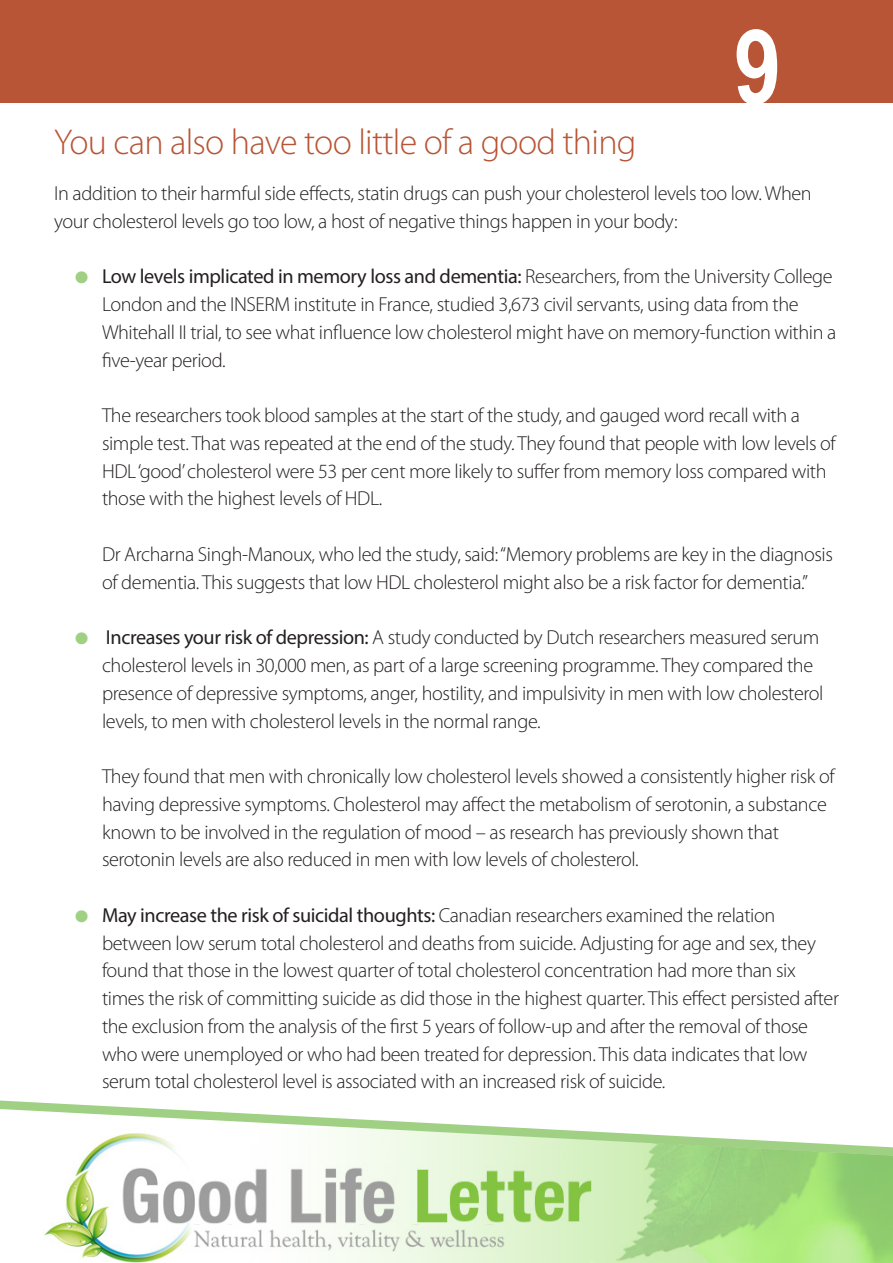
<style>
.page{position:relative;width:893px;height:1263px;background:#fff}
.page>*{position:absolute;margin:0;border:0;box-sizing:border-box;transform-origin:0 0}
.t1{font:700 103.5px "Arial Narrow";color:#fff}
.Header_green_large{font:300 36px "Myriad Pro";letter-spacing:-.02em;color:#b85536}
.Normal_para{font:300 20.25px/27.8px "Myriad Pro";letter-spacing:-.02em;color:#231f20}
.s1{font-weight:400}
</style>
<div class="page">
<img style="left:44px;top:1156px;width:849px;height:107px">
<div style="left:0;top:0;width:893px;height:102px;background:#b85536"></div>
<svg style="left:0;top:1100px;width:893px;height:56px"></svg>
<h1 class="t1" style="left:734px;top:-11px;width:49px">9</h1>
<p class="Header_green_large" style="left:54px;top:123px;width:584px">You can also have too little of a good thing</p>
<p class="Normal_para" style="left:54px;top:180px;width:759px">In addition to their harmful side effects, statin drugs can push your cholesterol levels too low. When your cholesterol levels go too low, a host of negative things happen in your body:</p>
<p class="Normal_para" style="left:102px;top:263px;width:736px"><span class="s1">Low levels implicated in memory loss and dementia:</span> Researchers, from the University College London and the INSERM institute in France, studied 3,673 civil servants, using data from the Whitehall II trial, to see what influence low cholesterol might have on memory-function within a five-year period.</p>
<p class="Normal_para" style="left:102px;top:402px;width:735px">The researchers took blood samples at the start of the study, and gauged word recall with a simple test. That was repeated at the end of the study. They found that people with low levels of HDL ‘good’ cholesterol were 53 per cent more likely to suffer from memory loss compared with those with the highest levels of HDL.</p>
<p class="Normal_para" style="left:102px;top:541px;width:732px">Dr Archarna Singh-Manoux, who led the study, said: “Memory problems are key in the diagnosis of dementia. This suggests that low HDL cholesterol might also be a risk factor for dementia.”</p>
<p class="Normal_para" style="left:102px;top:624px;width:723px"><span class="s1">Increases your risk of depression:</span> A study conducted by Dutch researchers measured serum cholesterol levels in 30,000 men, as part of a large screening programme. They compared the presence of depressive symptoms, anger, hostility, and impulsivity in men with low cholesterol levels, to men with cholesterol levels in the normal range.</p>
<p class="Normal_para" style="left:102px;top:763px;width:734px">They found that men with chronically low cholesterol levels showed a consistently higher risk of having depressive symptoms. Cholesterol may affect the metabolism of serotonin, a substance known to be involved in the regulation of mood – as research has previously shown that serotonin levels are also reduced in men with low levels of cholesterol.</p>
<p class="Normal_para" style="left:102px;top:901px;width:738px"><span class="s1">May increase the risk of suicidal thoughts:</span> Canadian researchers examined the relation between low serum total cholesterol and deaths from suicide. Adjusting for age and sex, they found that those in the lowest quarter of total cholesterol concentration had more than six times the risk of committing suicide as did those in the highest quarter. This effect persisted after the exclusion from the analysis of the first 5 years of follow-up and after the removal of those who were unemployed or who had been treated for depression. This data indicates that low serum total cholesterol level is associated with an increased risk of suicide.</p>
</div>
